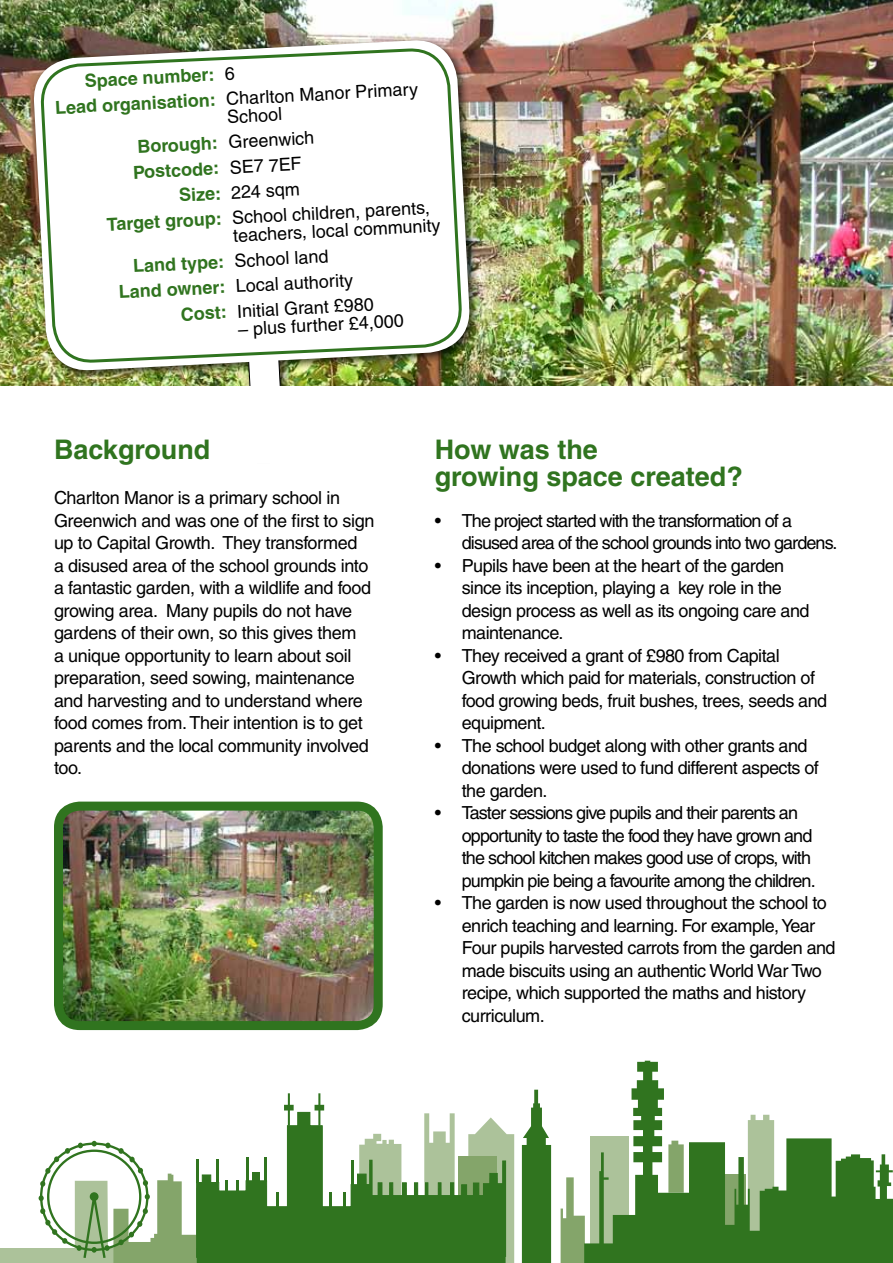
<style>
.page{position:relative;width:893px;height:1263px;background:#fff}
.page>*{position:absolute;margin:0;border:0;box-sizing:border-box;transform-origin:0 0}
.t1{font:700 27px/27px "Helvetica";color:#30741f}
.t2{font:18px/22.5px "Helvetica";letter-spacing:-.03em;color:#000}
.t3{font:18px/22.5px "Helvetica";letter-spacing:-.05em;color:#000}
.t4{font:700 18px/25.2px "Helvetica";color:#30741f}
.s1{font-weight:400;color:#000}
.s2{font-weight:700;color:#30741f}
</style>
<div class="page">
<img style="left:0;top:0;width:893px;height:386px">
<img style="left:64px;top:811px;width:309px;height:209px">
<div style="left:54px;top:801px;width:329px;height:229px;border:9px solid #30741f;border-radius:21px"></div>
<div style="left:29px;top:35px;width:452px;height:428px;background:#000;opacity:.75"></div>
<img style="left:32px;top:38px;width:439px;height:334px">
<svg style="left:41px;top:48px;width:421px;height:339px"></svg>
<div style="left:0;top:1248px;width:198px;height:15px;background:#acc29a"></div>
<svg style="left:506px;top:1133px;width:8px;height:130px"></svg>
<svg style="left:561px;top:1177px;width:23px;height:86px"></svg>
<svg style="left:584px;top:1061px;width:309px;height:202px"></svg>
<svg style="left:522px;top:1090px;width:29px;height:173px"></svg>
<svg style="left:197px;top:1112px;width:309px;height:151px;fill:#30741f"></svg>
<hr style="left:197px;top:1159px;width:2px;height:23px;background:#30741f">
<hr style="left:217px;top:1159px;width:2px;height:23px;background:#30741f">
<svg style="left:225px;top:1181px;width:2px;height:10px"></svg>
<svg style="left:236px;top:1181px;width:2px;height:10px"></svg>
<hr style="left:246px;top:1157px;width:2px;height:24px;background:#30741f">
<hr style="left:265px;top:1157px;width:2px;height:24px;background:#30741f">
<svg style="left:276px;top:1192px;width:2px;height:15px"></svg>
<svg style="left:330px;top:1192px;width:2px;height:15px"></svg>
<svg style="left:343px;top:1192px;width:2px;height:15px"></svg>
<div style="left:252px;top:1173px;width:8px;height:8px;background:#30741f"></div>
<svg style="left:284px;top:1093px;width:10px;height:33px"></svg>
<svg style="left:315px;top:1093px;width:9px;height:33px"></svg>
<hr style="left:351px;top:1160px;width:2px;height:25px;background:#30741f">
<svg style="left:39px;top:1141px;width:158px;height:122px"></svg>
<div style="left:0;top:387px;width:893px;height:76px;background:#fff"></div>
<p class="t4" style="left:53px;top:70px;width:365px;text-indent:31px;rotate:-3deg">Space number: <span class="s1">6<br></span>Lead organisation: <span class="s1">Charlton Manor Primary</span></p>
<p class="t2" style="left:226px;top:106px;width:57px;rotate:-3deg">School</p>
<p class="t2" style="left:137px;top:136px;width:179px;rotate:-3deg"><span class="s2">Borough:</span> Greenwich</p>
<p class="t4" style="left:132px;top:159px;width:170px;rotate:-3deg">Postcode: <span class="s1">SE7 7EF</span></p>
<p class="t2" style="left:179px;top:184px;width:122px;rotate:-3deg"><span class="s2">Size:</span> 224 sqm</p>
<p class="t2" style="left:106px;top:213px;width:325px;rotate:-3deg"><span class="s2">Target group:</span> School children, parents,</p>
<p class="t2" style="left:233px;top:224px;width:209px;rotate:-3deg">teachers, local community</p>
<p class="t2" style="left:133px;top:255px;width:197px;rotate:-3deg"><span class="s2">Land type:</span> School land</p>
<p class="t2" style="left:118px;top:281px;width:236px;rotate:-3deg"><span class="s2">Land owner:</span> Local authority</p>
<p class="t2" style="left:180px;top:303px;width:195px;rotate:-3deg"><span class="s2">Cost:</span> Initial Grant £980</p>
<p class="t2" style="left:237px;top:318px;width:167px;rotate:-3deg">– plus further £4,000</p>
<h1 class="t1" style="left:54px;top:436px;width:158px">Background</h1>
<p class="t2" style="left:54px;top:486px;width:322px">Charlton Manor is a primary school in Greenwich and was one of the first to sign up to Capital Growth. They transformed<br>a disused area of the school grounds into a fantastic garden, with a wildlife and food growing area. Many pupils do not have gardens of their own, so this gives them<br>a unique opportunity to learn about soil preparation, seed sowing, maintenance and harvesting and to understand where food comes from. Their intention is to get parents and the local community involved too.</p>
<h1 class="t1" style="left:435px;top:436px;width:310px">How was the<br>growing space created?</h1>
<p class="t3" style="left:462px;top:509px;width:377px;text-indent:-27px">• The project started with the transformation of a disused area of the school grounds into two gardens.</p>
<p class="t2" style="left:462px;top:554px;width:349px;text-indent:-27px">• Pupils have been at the heart of the garden since its inception, playing a key role in the design process as well as its ongoing care and maintenance.</p>
<p class="t2" style="left:462px;top:644px;width:367px;text-indent:-27px">• They received a grant of £980 from Capital Growth which paid for materials, construction of food growing beds, fruit bushes, trees, seeds and equipment.</p>
<p class="t2" style="left:462px;top:734px;width:359px;text-indent:-27px">• The school budget along with other grants and donations were used to fund different aspects of the garden.</p>
<p class="t3" style="left:462px;top:801px;width:355px;text-indent:-27px">• Taster sessions give pupils and their parents an opportunity to taste the food they have grown and the school kitchen makes good use of crops, with pumpkin pie being a favourite among the children.</p>
<p class="t2" style="left:462px;top:891px;width:375px;text-indent:-27px">• The garden is now used throughout the school to enrich teaching and learning. For example, Year Four pupils harvested carrots from the garden and made biscuits using an authentic World War Two recipe, which supported the maths and history curriculum.</p>
</div>
